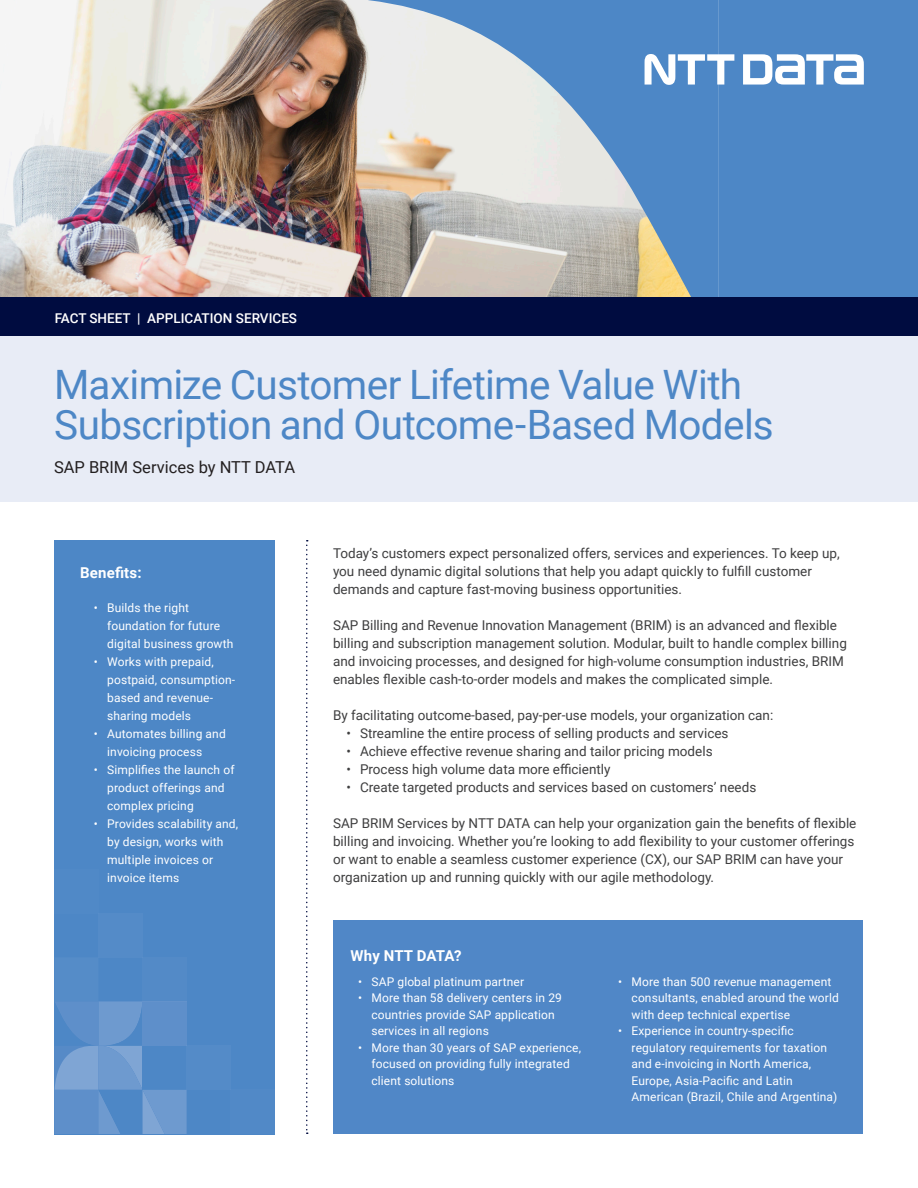
<style>
.page{position:relative;width:918px;height:1188px;background:#fff}
.page>*{position:absolute;margin:0;border:0;box-sizing:border-box;transform-origin:0 0}
.Document_Title{font:40.5px/40.5px "Roboto";letter-spacing:-.015em;color:#4d87c6}
.Document_subtitle{font:16.5px "Roboto";color:#231f20}
.Sidebar_Headline{font:700 15px "Roboto";letter-spacing:.01em;color:#fff}
.Body_Copy{font:13.5px/18px "Roboto";color:#3e3e3f}
.Industry___Practice{font:500 13.5px "Roboto";color:#fff}
.t1{font:12px/18px "Roboto";letter-spacing:.01em;color:#fff}
</style>
<div class="page">
<img style="left:0;top:0;width:368px;height:297px">
<div style="left:55px;top:540px;width:220px;height:595px;background:#4d87c6"></div>
<div style="left:231px;top:1090px;width:44px;height:44px;background:#5189c7"></div>
<div style="left:187px;top:1046px;width:44px;height:44px;background:#548bc8"></div>
<svg style="left:54px;top:957px;width:133px;height:177px"></svg>
<div style="left:143px;top:957px;width:44px;height:44px;background:#538ac7"></div>
<div style="left:98px;top:913px;width:44px;height:44px;background:#548bc8"></div>
<div style="left:54px;top:869px;width:44px;height:44px;background:#5089c7"></div>
<svg style="left:368px;top:0;width:351px;height:297px;background:#a5b7c7"></svg>
<div style="left:719px;top:0;width:199px;height:297px;background:#4d87c6"></div>
<div style="left:334px;top:920px;width:529px;height:214px;background:#5087c7"></div>
<svg style="left:306px;top:540px;width:2px;height:594px"></svg>
<div style="left:0;top:321px;width:918px;height:181px;background:#e8ecf6"></div>
<div style="left:0;top:297px;width:918px;height:39px;background:#000c40"></div>
<svg style="left:743px;top:54px;width:121px;height:31px"></svg>
<svg style="left:645px;top:54px;width:89px;height:31px"></svg>
<p class="Industry___Practice" style="left:55px;top:308px;width:244px">FACT SHEET | APPLICATION SERVICES</p>
<p class="Document_Title" style="left:54px;top:363px;width:721px">Maximize Customer Lifetime Value With<br>Subscription and Outcome-Based Models</p>
<p class="Document_subtitle" style="left:54px;top:456px;width:243px">SAP BRIM Services by NTT DATA</p>
<p class="Sidebar_Headline" style="left:80px;top:562px;width:63px">Benefits:</p>
<p class="t1" style="left:107px;top:598px;width:128px;text-indent:-14px">• Builds the right foundation for future digital business growth</p>
<p class="t1" style="left:107px;top:652px;width:129px;text-indent:-14px">• Works with prepaid, postpaid, consumption&shy;based and revenue&shy;sharing models</p>
<p class="t1" style="left:107px;top:724px;width:120px;text-indent:-14px">• Automates billing and invoicing process</p>
<p class="t1" style="left:107px;top:760px;width:129px;text-indent:-14px">• Simplifies the launch of product offerings and complex pricing</p>
<p class="t1" style="left:107px;top:814px;width:132px;text-indent:-14px">• Provides scalability and, by design, works with multiple invoices or invoice items</p>
<p class="Body_Copy" style="left:333px;top:544px;width:508px">Today’s customers expect personalized offers, services and experiences. To keep up, you need dynamic digital solutions that help you adapt quickly to fulfill customer demands and capture fast-moving business opportunities.</p>
<p class="Body_Copy" style="left:333px;top:616px;width:515px">SAP Billing and Revenue Innovation Management (BRIM) is an advanced and flexible billing and subscription management solution. Modular, built to handle complex billing and invoicing processes, and designed for high-volume consumption industries, BRIM enables flexible cash-to-order models and makes the complicated simple.</p>
<p class="Body_Copy" style="left:333px;top:706px;width:442px">By facilitating outcome-based, pay-per-use models, your organization can:</p>
<p class="Body_Copy" style="left:346px;top:724px;width:384px">• Streamline the entire process of selling products and services</p>
<p class="Body_Copy" style="left:346px;top:742px;width:368px">• Achieve effective revenue sharing and tailor pricing models</p>
<p class="Body_Copy" style="left:346px;top:760px;width:266px">• Process high volume data more efficiently</p>
<p class="Body_Copy" style="left:346px;top:778px;width:411px">• Create targeted products and services based on customers’ needs</p>
<p class="Body_Copy" style="left:333px;top:814px;width:525px">SAP BRIM Services by NTT DATA can help your organization gain the benefits of flexible billing and invoicing. Whether you’re looking to add flexibility to your customer offerings or want to enable a seamless customer experience (CX), our SAP BRIM can have your organization up and running quickly with our agile methodology.</p>
<p class="Sidebar_Headline" style="left:351px;top:945px;width:113px">Why NTT DATA?</p>
<p class="t1" style="left:358px;top:972px;width:168px">• SAP global platinum partner</p>
<p class="t1" style="left:372px;top:990px;width:192px;line-height:16.5px;text-indent:-14px">• More than 58 delivery centers in 29 countries provide SAP application services in all regions</p>
<p class="t1" style="left:372px;top:1039px;width:211px;line-height:16.5px;text-indent:-14px">• More than 30 years of SAP experience, focused on providing fully integrated client solutions</p>
<p class="t1" style="left:632px;top:973px;width:209px;line-height:16.5px;text-indent:-14px">• More than 500 revenue management consultants, enabled around the world with deep technical expertise</p>
<p class="t1" style="left:632px;top:1023px;width:207px;line-height:16.5px;text-indent:-14px">• Experience in country-specific regulatory requirements for taxation and e-invoicing in North America, Europe, Asia-Pacific and Latin American (Brazil, Chile and Argentina)</p>
</div>
